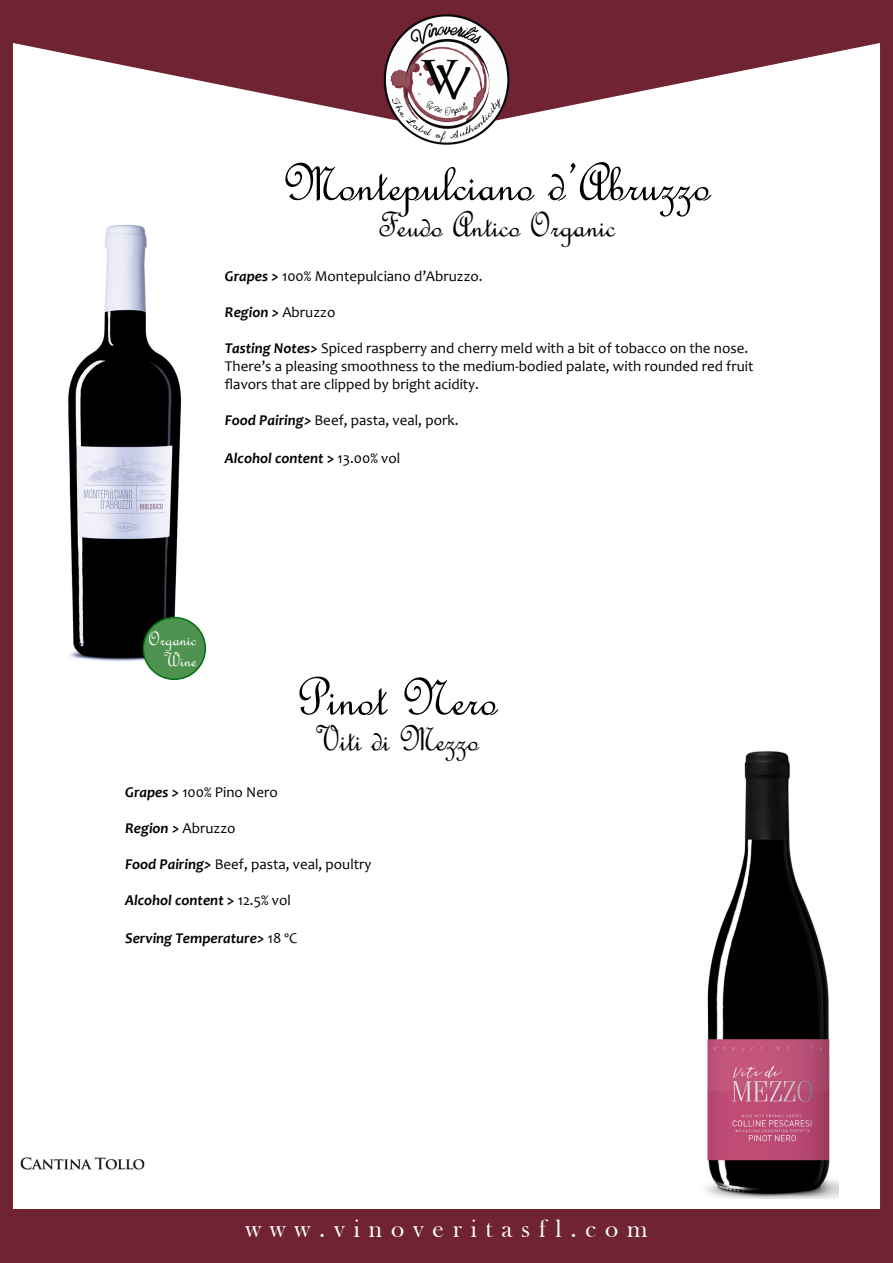
<style>
.page{position:relative;width:893px;height:1263px;background:#fff}
.page>*{position:absolute;margin:0;border:0;box-sizing:border-box;transform-origin:0 0}
.t1{font:57px "French Script";color:#000}
.t2{font:37.5px "French Script";color:#000}
.t3{font:25.5px "Bask Old Face";letter-spacing:.35em;color:#fff}
.t4{font:21px "French Script";color:#fff}
.t5{font:15px/18px "Candara";color:#000}
.t6{font:italic 700 15px "Candara";color:#000}
.s1{font-weight:700;font-style:italic}
.s2{font-weight:400;font-style:normal}
.s3{font-style:normal}
</style>
<div class="page">
<img style="left:706px;top:751px;width:133px;height:447px">
<img style="left:68px;top:225px;width:128px;height:444px">
<div style="left:13px;top:1209px;width:867px;height:54px;background:#702433"></div>
<svg style="left:13px;top:0;width:867px;height:117px"></svg>
<img style="left:379px;top:10px;width:135px;height:135px">
<div style="left:881px;top:1px;width:11px;height:1261px;background:#702433"></div>
<div style="left:880px;top:0;width:13px;height:1263px;border:2px solid #702433"></div>
<div style="left:1px;top:1px;width:11px;height:1261px;background:#702433"></div>
<div style="left:0;top:0;width:13px;height:1263px;border:2px solid #702433"></div>
<img style="left:20px;top:1157px;width:125px;height:13px">
<div style="left:143px;top:617px;width:62px;height:62px;background:#4f924f;border-radius:50%"></div>
<div style="left:143px;top:617px;width:63px;height:63px;border:2px solid #006f12;border-radius:50%"></div>
<p class="t1" style="left:282px;top:147px;width:430px">Montepulciano d’Abruzzo</p>
<p class="t2" style="left:378px;top:201px;width:239px">Feudo Antico Organic</p>
<p class="t5" style="left:225px;top:267px;width:259px"><span class="s1">Grapes &gt;</span> 100% Montepulciano d’Abruzzo.</p>
<p class="t6" style="left:225px;top:303px;width:112px">Region &gt; <span class="s2">Abruzzo</span></p>
<p class="t5" style="left:225px;top:339px;width:530px"><span class="s1">Tasting Notes&gt;</span> Spiced raspberry and cherry meld with a bit of tobacco on the nose.<br>There’s a pleasing smoothness to the medium-bodied palate, with rounded red fruit flavors that are clipped by bright acidity.</p>
<p class="t5" style="left:225px;top:411px;width:235px"><span class="s1">Food Pairing&gt;</span> Beef, pasta, veal, pork.</p>
<p class="t6" style="left:225px;top:448px;width:177px">Alcohol content <span class="s3">&gt;</span> <span class="s2">13.00% vol</span></p>
<p class="t4" style="left:148px;top:626px;width:49px">Organic</p>
<p class="t4" style="left:163px;top:647px;width:35px">Wine</p>
<p class="t1" style="left:296px;top:662px;width:203px">Pinot Nero</p>
<p class="t2" style="left:314px;top:716px;width:166px">Viti di Mezzo</p>
<p class="t5" style="left:125px;top:783px;width:154px"><span class="s1">Grapes &gt;</span> 100% Pino Nero</p>
<p class="t6" style="left:125px;top:819px;width:112px">Region &gt; <span class="s2">Abruzzo</span></p>
<p class="t5" style="left:125px;top:855px;width:248px"><span class="s1">Food Pairing&gt;</span> Beef, pasta, veal, poultry</p>
<p class="t6" style="left:125px;top:891px;width:167px">Alcohol content <span class="s3">&gt;</span> <span class="s2">12.5% vol</span></p>
<p class="t6" style="left:125px;top:928px;width:174px">Serving Temperature&gt; <span class="s2">18 ºC</span></p>
<p class="t3" style="left:245px;top:1214px;width:404px">www.vinoveritasfl.com</p>
</div>
